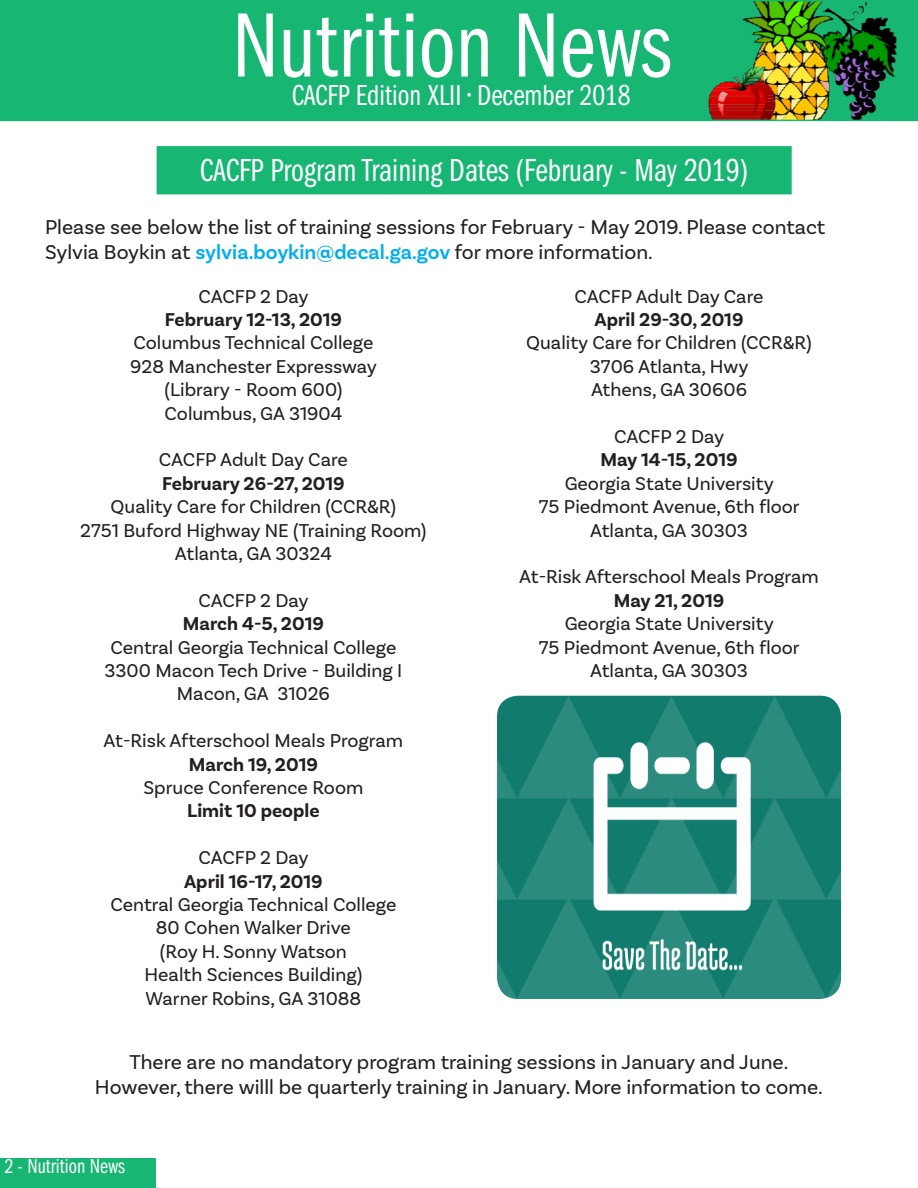
<style>
.page{position:relative;width:918px;height:1188px;background:#fff}
.page>*{position:absolute;margin:0;border:0;box-sizing:border-box;transform-origin:0 0}
.t1{font:94.5px "Franklin Gothic LT Pro Bk Cm";color:#fff}
.t2{font:33px "Franklin Gothic LT Pro Bk Cm";color:#fff}
.t3{font:30px "Franklin Gothic LT Pro Bk Cm";color:#fff}
.t4{font:21px/25.2px "Basic Sans";color:#231f20}
.t5{font:21px "Franklin Gothic LT Pro Bk Cm";color:#fff}
.t6{font:19.5px "Basic Sans";color:#231f20}
.t7{font:700 19.5px "Basic Sans";color:#231f20}
.s1{font-weight:600;color:#00aeef}
</style>
<div class="page">
<svg style="left:0;top:0;width:918px;height:121px;background:#2a6"></svg>
<div style="left:157px;top:146px;width:635px;height:48px;background:#17b673;border:2px solid #17b673"></div>
<img style="left:497px;top:696px;width:344px;height:303px">
<div style="left:0;top:1158px;width:156px;height:30px;background:#17b673"></div>
<p class="t1" style="left:232px;top:-6px;width:441px">Nutrition News</p>
<p class="t3" style="left:292px;top:79px;width:340px">CACFP Edition XLII • December 2018</p>
<p class="t2" style="left:200px;top:152px;width:550px">CACFP Program Training Dates (February - May 2019)</p>
<p class="t4" style="left:45px;top:214px;width:782px">Please see below the list of training sessions for February - May 2019. Please contact<br>Sylvia Boykin at <span class="s1">sylvia.boykin@decal.ga.gov</span> for more information.</p>
<p class="t6" style="left:199px;top:284px;width:112px">CACFP 2 Day</p>
<p class="t7" style="left:165px;top:308px;width:179px">February 12-13, 2019</p>
<p class="t6" style="left:133px;top:331px;width:241px">Columbus Technical College</p>
<p class="t6" style="left:130px;top:355px;width:248px">928 Manchester Expressway</p>
<p class="t6" style="left:165px;top:378px;width:179px">(Library - Room 600)</p>
<p class="t6" style="left:165px;top:401px;width:179px">Columbus, GA 31904</p>
<p class="t6" style="left:159px;top:448px;width:190px">CACFP Adult Day Care</p>
<p class="t7" style="left:162px;top:472px;width:184px">February 26-27, 2019</p>
<p class="t6" style="left:111px;top:495px;width:287px">Quality Care for Children (CCR&amp;R)</p>
<p class="t6" style="left:80px;top:518px;width:348px">2751 Buford Highway NE (Training Room)</p>
<p class="t6" style="left:175px;top:542px;width:158px">Atlanta, GA 30324</p>
<p class="t6" style="left:199px;top:589px;width:112px">CACFP 2 Day</p>
<p class="t7" style="left:183px;top:612px;width:142px">March 4-5, 2019</p>
<p class="t6" style="left:110px;top:635px;width:287px">Central Georgia Technical College</p>
<p class="t6" style="left:105px;top:659px;width:299px">3300 Macon Tech Drive - Building I</p>
<p class="t6" style="left:177px;top:682px;width:155px">Macon, GA 31026</p>
<p class="t6" style="left:104px;top:729px;width:301px">At-Risk Afterschool Meals Program</p>
<p class="t7" style="left:189px;top:752px;width:131px">March 19, 2019</p>
<p class="t6" style="left:143px;top:776px;width:221px">Spruce Conference Room</p>
<p class="t7" style="left:187px;top:799px;width:134px">Limit 10 people</p>
<p class="t6" style="left:199px;top:846px;width:112px">CACFP 2 Day</p>
<p class="t7" style="left:184px;top:869px;width:140px">April 16-17, 2019</p>
<p class="t6" style="left:110px;top:893px;width:287px">Central Georgia Technical College</p>
<p class="t6" style="left:156px;top:916px;width:196px">80 Cohen Walker Drive</p>
<p class="t6" style="left:160px;top:940px;width:189px">(Roy H. Sonny Watson</p>
<p class="t6" style="left:144px;top:963px;width:219px">Health Sciences Building)</p>
<p class="t6" style="left:146px;top:986px;width:217px">Warner Robins, GA 31088</p>
<p class="t6" style="left:575px;top:284px;width:190px">CACFP Adult Day Care</p>
<p class="t7" style="left:595px;top:308px;width:150px">April 29-30, 2019</p>
<p class="t6" style="left:526px;top:331px;width:287px">Quality Care for Children (CCR&amp;R)</p>
<p class="t6" style="left:590px;top:355px;width:160px">3706 Atlanta, Hwy</p>
<p class="t6" style="left:591px;top:378px;width:158px">Athens, GA 30606</p>
<p class="t6" style="left:614px;top:425px;width:112px">CACFP 2 Day</p>
<p class="t7" style="left:601px;top:448px;width:139px">May 14-15, 2019</p>
<p class="t6" style="left:565px;top:472px;width:211px">Georgia State University</p>
<p class="t6" style="left:539px;top:495px;width:262px">75 Piedmont Avenue, 6th floor</p>
<p class="t6" style="left:590px;top:518px;width:159px">Atlanta, GA 30303</p>
<p class="t6" style="left:519px;top:565px;width:301px">At-Risk Afterschool Meals Program</p>
<p class="t7" style="left:614px;top:589px;width:112px">May 21, 2019</p>
<p class="t6" style="left:565px;top:612px;width:211px">Georgia State University</p>
<p class="t6" style="left:539px;top:635px;width:262px">75 Piedmont Avenue, 6th floor</p>
<p class="t6" style="left:590px;top:659px;width:159px">Atlanta, GA 30303</p>
<p class="t4" style="left:129px;top:1049px;width:660px">There are no mandatory program training sessions in January and June.</p>
<p class="t4" style="left:95px;top:1074px;width:729px">However, there willl be quarterly training in January. More information to come.</p>
<p class="t5" style="left:4px;top:1154px;width:122px">2 - Nutrition News</p>
</div>
